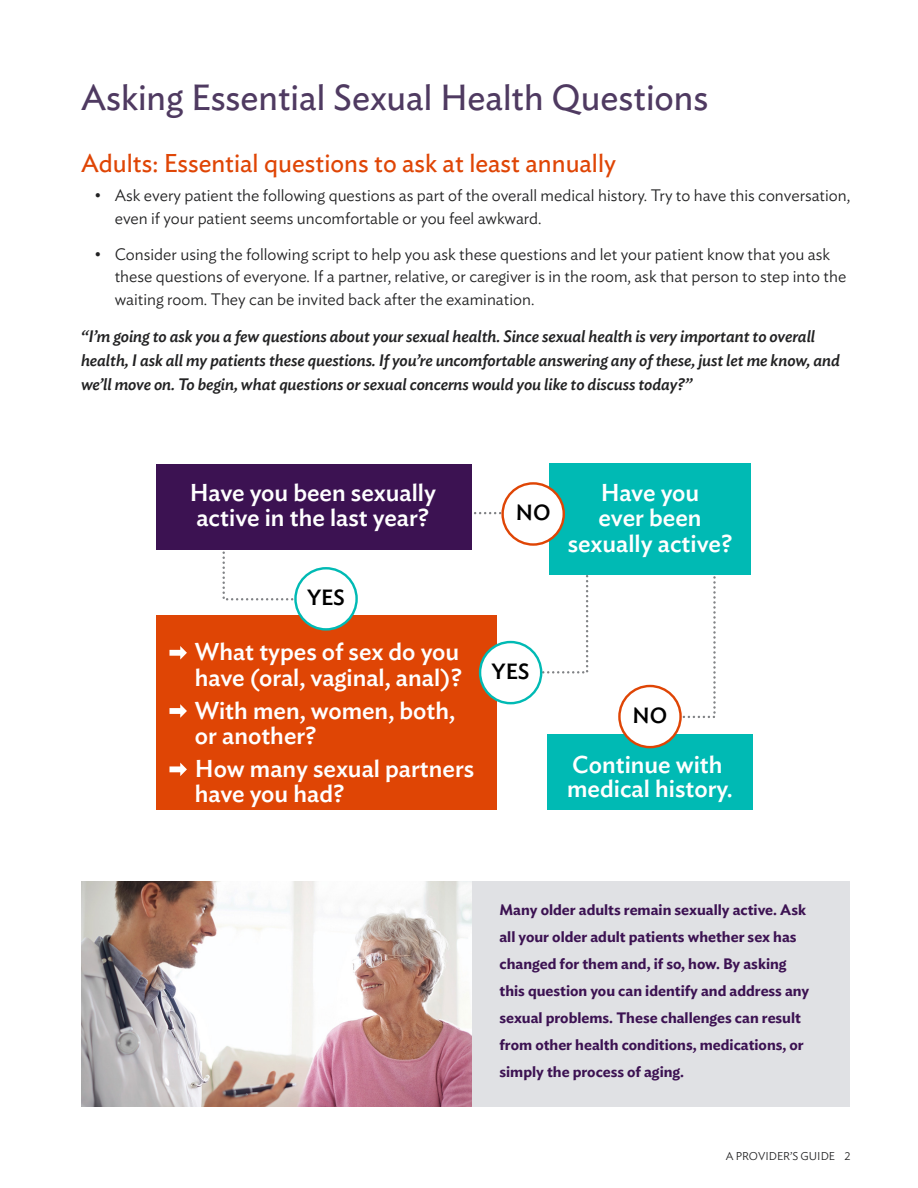
<style>
.page{position:relative;width:918px;height:1188px;background:#fff}
.page>*{position:absolute;margin:0;border:0;box-sizing:border-box;transform-origin:0 0}
.t1{font:36px "Ideal Sans";color:#4f3a61}
.t2{font:25.5px "Ideal Sans";color:#df4505}
.t3{font:500 24.3px/25.5px "Ideal Sans";color:#fff}
.t4{font:500 21.9px "Ideal Sans";color:#000}
.t5{font:300 16.5px/22.5px "Ideal Sans";color:#222223}
.script{font:italic 500 16.5px/24px "Ideal Sans";letter-spacing:-.005em;color:#222223}
.Boxed_text_pg_2{font:600 15px/27px "Ideal Sans";color:#3c1252}
.t6{font:300 11.25px "Ideal Sans";color:#222223}
</style>
<div class="page">
<img style="left:81px;top:881px;width:391px;height:225px">
<div style="left:472px;top:881px;width:378px;height:225px;background:#e0e1e4"></div>
<svg style="left:651px;top:576px;width:65px;height:142px"></svg>
<div style="left:223px;top:493px;width:94px;height:108px;border:2px dashed #808285"></div>
<div style="left:439px;top:512px;width:149px;height:162px;border:2px dashed #808285"></div>
<div style="left:156px;top:615px;width:340px;height:195px;background:#df4505"></div>
<div style="left:295px;top:568px;width:62px;height:61px;background:#fff;border-radius:50%"></div>
<div style="left:294px;top:567px;width:64px;height:64px;border:2px solid #00bab4;border-radius:50%"></div>
<div style="left:547px;top:735px;width:206px;height:75px;background:#00bab4"></div>
<div style="left:480px;top:642px;width:61px;height:61px;background:#fff;border-radius:50%"></div>
<div style="left:479px;top:641px;width:63px;height:63px;border:2px solid #00bab4;border-radius:50%"></div>
<div style="left:619px;top:686px;width:62px;height:61px;background:#fff;border-radius:50%"></div>
<div style="left:618px;top:685px;width:64px;height:63px;border:2px solid #df4505;border-radius:50%"></div>
<div style="left:549px;top:464px;width:202px;height:111px;background:#00bab4"></div>
<div style="left:503px;top:483px;width:61px;height:62px;background:#fff;border-radius:50%"></div>
<div style="left:501px;top:482px;width:64px;height:64px;border:2px solid #df4505;border-radius:50%"></div>
<div style="left:156px;top:464px;width:316px;height:86px;background:#3c1252"></div>
<svg style="left:169px;top:646px;width:18px;height:14px"></svg>
<svg style="left:169px;top:704px;width:18px;height:14px"></svg>
<svg style="left:169px;top:763px;width:18px;height:13px"></svg>
<p class="t1" style="left:81px;top:70px;width:629px">Asking Essential Sexual Health Questions</p>
<p class="t2" style="left:81px;top:144px;width:537px">Adults: Essential questions to ask at least annually</p>
<p class="t5" style="left:115px;top:183px;width:737px;text-indent:-20px">• Ask every patient the following questions as part of the overall medical history. Try to have this conversation, even if your patient seems uncomfortable or you feel awkward.</p>
<p class="t5" style="left:115px;top:241px;width:733px;text-indent:-20px">• Consider using the following script to help you ask these questions and let your patient know that you ask these questions of everyone. If a partner, relative, or caregiver is in the room, ask that person to step into the waiting room. They can be invited back after the examination.</p>
<p class="script" style="left:81px;top:323px;width:760px">“I’m going to ask you a few questions about your sexual health. Since sexual health is very important to overall health, I ask all my patients these questions. If you’re uncomfortable answering any of these, just let me know, and we’ll move on. To begin, what questions or sexual concerns would you like to discuss today?”</p>
<p class="t3" style="left:190px;top:478px;width:248px">Have you been sexually active in the last year?</p>
<p class="t4" style="left:307px;top:581px;width:40px">YES</p>
<p class="t4" style="left:516px;top:496px;width:36px">NO</p>
<p class="t3" style="left:568px;top:478px;width:166px;text-align:center">Have you<br>ever been sexually active?</p>
<p class="t3" style="left:195px;top:637px;width:269px">What types of sex do you have (oral, vaginal, anal)?</p>
<p class="t3" style="left:195px;top:696px;width:262px">With men, women, both, or another?</p>
<p class="t3" style="left:195px;top:754px;width:281px">How many sexual partners have you had?</p>
<p class="t3" style="left:567px;top:751px;width:167px;line-height:24.3px">Continue with medical history.</p>
<p class="t4" style="left:492px;top:654px;width:40px">YES</p>
<p class="t4" style="left:633px;top:698px;width:36px">NO</p>
<p class="Boxed_text_pg_2" style="left:500px;top:895px;width:311px">Many older adults remain sexually active. Ask all your older adult patients whether sex has changed for them and, if so, how. By asking this question you can identify and address any sexual problems. These challenges can result from other health conditions, medications, or simply the process of aging.</p>
<p class="t6" style="left:726px;top:1147px;width:126px">A PROVIDER’S GUIDE 2</p>
</div>
